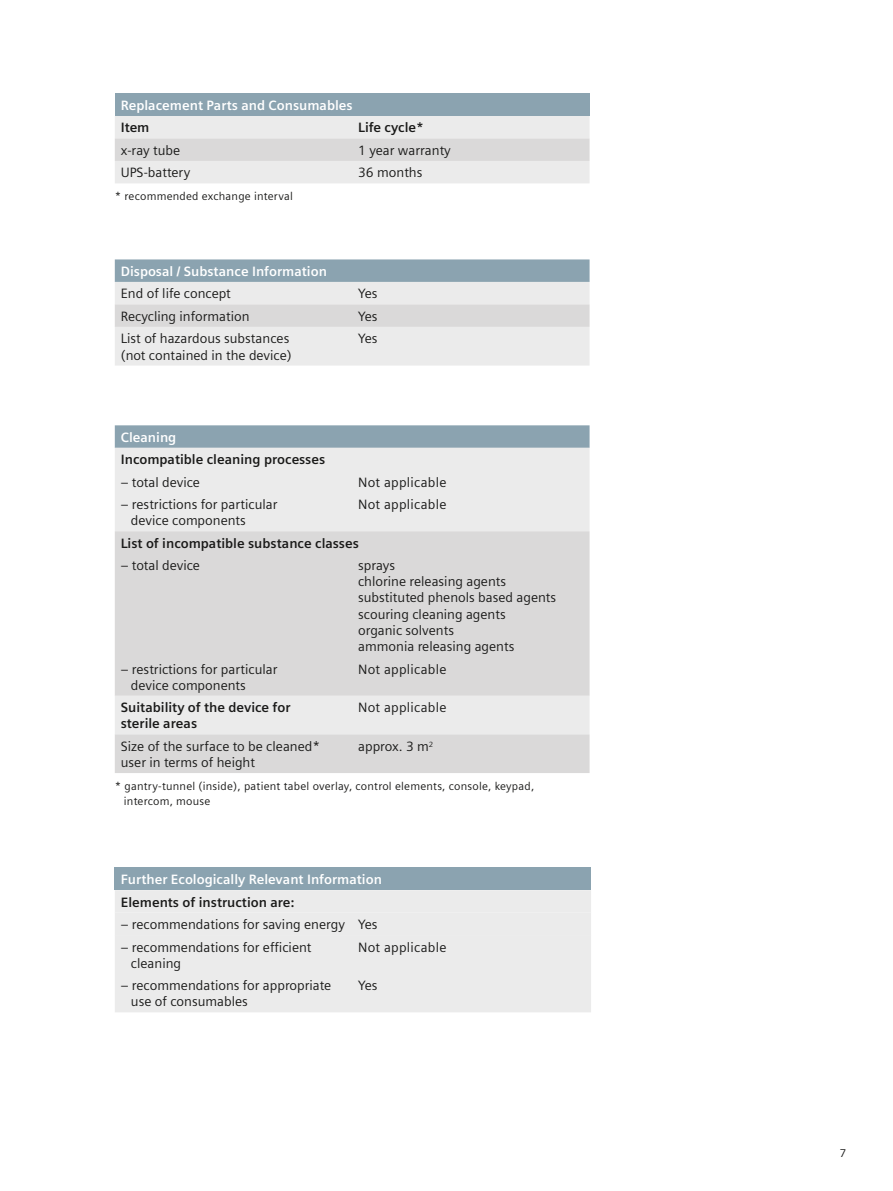
<style>
.page{position:relative;width:893px;height:1191px;background:#fff}
.page>*{position:absolute;margin:0;border:0;box-sizing:border-box;transform-origin:0 0}
.t1{font:13.5px/16.2px "Siemens Sans";color:#1a1a19}
.t2{font:700 13.5px/16.2px "Siemens Sans";color:#1a1a19}
.t3{font:700 13.5px "Siemens Sans";color:#fff}
.t4{font:13.5px "Siemens Sans";letter-spacing:.02em;color:#1a1a19}
.t5{font:11.25px/14.9px "Siemens Sans";letter-spacing:.02em;color:#1a1a19}
</style>
<div class="page">
<div style="left:115px;top:94px;width:475px;height:22px;background:#8ba3b0"></div>
<svg style="left:115px;top:116px;width:475px;height:67px;background:#e5e5e5"></svg>
<svg style="left:115px;top:259px;width:475px;height:106px;background:#d3d8da"></svg>
<svg style="left:115px;top:425px;width:475px;height:23px;background:#8ea5b2"></svg>
<div style="left:115px;top:448px;width:475px;height:83px;background:#ebebeb"></div>
<svg style="left:115px;top:531px;width:475px;height:242px;background:#dcdbdb"></svg>
<div style="left:115px;top:867px;width:476px;height:23px;background:#8ba3b0"></div>
<div style="left:115px;top:890px;width:476px;height:122px;background:#ebebeb"></div>
<div style="left:115px;top:912px;width:476px;height:23px;background:#ebebeb"></div>
<p class="t3" style="left:121px;top:98px;width:233px">Replacement Parts and Consumables</p>
<p class="t2" style="left:121px;top:120px;width:30px">Item</p>
<p class="t2" style="left:358px;top:120px;width:67px">Life cycle*</p>
<p class="t1" style="left:121px;top:142px;width:61px">x-ray tube</p>
<p class="t1" style="left:358px;top:142px;width:94px">1 year warranty</p>
<p class="t1" style="left:121px;top:165px;width:71px">UPS-battery</p>
<p class="t1" style="left:358px;top:165px;width:66px">36 months</p>
<p class="t5" style="left:115px;top:189px;width:180px">* recommended exchange interval</p>
<p class="t3" style="left:121px;top:263px;width:208px">Disposal / Substance Information</p>
<p class="t1" style="left:121px;top:286px;width:112px">End of life concept</p>
<p class="t1" style="left:358px;top:286px;width:21px">Yes</p>
<p class="t1" style="left:121px;top:308px;width:130px">Recycling information</p>
<p class="t1" style="left:358px;top:308px;width:21px">Yes</p>
<p class="t1" style="left:121px;top:331px;width:172px">List of hazardous substances (not contained in the device)</p>
<p class="t1" style="left:358px;top:330px;width:21px">Yes</p>
<p class="t3" style="left:121px;top:429px;width:57px">Cleaning</p>
<p class="t2" style="left:121px;top:451px;width:206px">Incompatible cleaning processes</p>
<p class="t1" style="left:121px;top:474px;width:81px">– total device</p>
<p class="t4" style="left:358px;top:474px;width:90px">Not applicable</p>
<p class="t1" style="left:131px;top:496px;width:148px;text-indent:-10px">– restrictions for particular device components</p>
<p class="t4" style="left:358px;top:497px;width:90px">Not applicable</p>
<p class="t2" style="left:121px;top:535px;width:240px">List of incompatible substance classes</p>
<p class="t1" style="left:121px;top:557px;width:81px">– total device</p>
<p class="t1" style="left:358px;top:557px;width:200px">sprays<br>chlorine releasing agents substituted phenols based agents scouring cleaning agents<br>organic solvents<br>ammonia releasing agents</p>
<p class="t1" style="left:131px;top:661px;width:148px;text-indent:-10px">– restrictions for particular device components</p>
<p class="t4" style="left:358px;top:661px;width:90px">Not applicable</p>
<p class="t2" style="left:121px;top:699px;width:171px">Suitability of the device for sterile areas</p>
<p class="t4" style="left:358px;top:700px;width:90px">Not applicable</p>
<p class="t1" style="left:121px;top:738px;width:201px">Size of the surface to be cleaned* user in terms of height</p>
<p class="t1" style="left:358px;top:738px;width:77px">approx. 3 m<sup>2</sup></p>
<p class="t5" style="left:124px;top:779px;width:412px;text-indent:-9px">* gantry-tunnel (inside), patient tabel overlay, control elements, console, keypad, intercom, mouse</p>
<p class="t3" style="left:121px;top:871px;width:263px">Further Ecologically Relevant Information</p>
<p class="t2" style="left:121px;top:894px;width:175px">Elements of instruction are:</p>
<p class="t1" style="left:121px;top:916px;width:258px">– recommendations for saving energy Yes</p>
<p class="t1" style="left:131px;top:938px;width:182px;text-indent:-10px">– recommendations for efficient cleaning</p>
<p class="t4" style="left:358px;top:939px;width:90px">Not applicable</p>
<p class="t1" style="left:131px;top:977px;width:202px;text-indent:-10px">– recommendations for appropriate use of consumables</p>
<p class="t1" style="left:358px;top:977px;width:21px">Yes</p>
<p class="t5" style="left:840px;top:1145px;width:8px">7</p>
</div>
